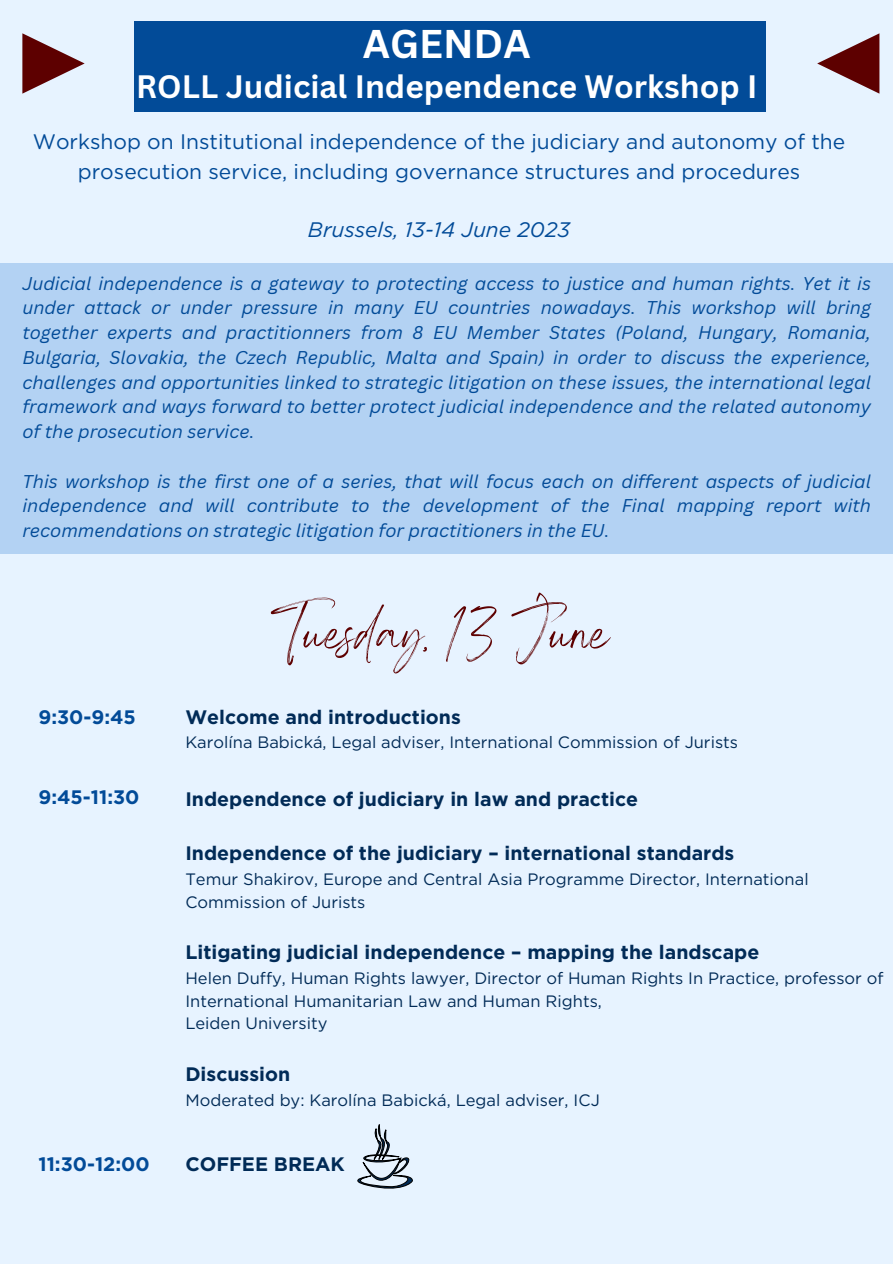
<style>
.page{position:relative;width:893px;height:1264px;background:#fff}
.page>*{position:absolute;margin:0;border:0;box-sizing:border-box;transform-origin:0 0}
.t1{font:72.3px "Angella White";color:#5d0000}
.t2{font:700 39px "Canva Sans";color:#fff}
.t3{font:700 31.5px "Canva Sans";color:#fff}
.t4{font:21px/29.2px "Gotham";color:#024b98;text-align:center}
.t5{font:italic 21px "Gotham";color:#024b98}
.t6{font:700 19.5px "Gotham";color:#012b57}
.t7{font:700 19.5px "Gotham";color:#024b98}
.t8{font:italic 18px/24.8px "Canva Sans";color:#024b98;text-align:justify}
.t9{font:16.5px/22.5px "Gotham";color:#012b57}
</style>
<div class="page">
<div style="left:0;top:0;width:892px;height:1263px;background:#e7f3ff"></div>
<div style="left:0;top:263px;width:892px;height:290px;background:#b3d2f3"></div>
<div style="left:134px;top:21px;width:632px;height:91px;background:#024b98"></div>
<svg style="left:22px;top:33px;width:63px;height:61px"></svg>
<svg style="left:817px;top:33px;width:62px;height:61px"></svg>
<svg style="left:357px;top:1124px;width:56px;height:65px"></svg>
<p class="t2" style="left:363px;top:16px;width:169px">AGENDA</p>
<p class="t3" style="left:136px;top:65px;width:623px">ROLL Judicial Independence Workshop I</p>
<h2 class="t4" style="left:33px;top:127px;width:813px">Workshop on Institutional independence of the judiciary and autonomy of the prosecution service, including governance structures and procedures</h2>
<h5 class="t5" style="left:308px;top:217px;width:264px">Brussels, 13-14 June 2023</h5>
<h5 class="t8" style="left:22px;top:270px;width:850px">Judicial independence is a gateway to protecting access to justice and human rights. Yet it is under attack or under pressure in many EU countries nowadays. This workshop will bring together experts and practitionners from 8 EU Member States (Poland, Hungary, Romania, Bulgaria, Slovakia, the Czech Republic, Malta and Spain) in order to discuss the experience, challenges and opportunities linked to strategic litigation on these issues, the international legal framework and ways forward to better protect judicial independence and the related autonomy of the prosecution service.</h5>
<p class="t8" style="left:22px;top:468px;width:850px">This workshop is the first one of a series, that will focus each on different aspects of judicial independence and will contribute to the development of the Final mapping report with recommendations on strategic litigation for practitioners in the EU.</p>
<p class="t7" style="left:39px;top:705px;width:99px">9:30-9:45</p>
<p class="t7" style="left:39px;top:785px;width:102px">9:45-11:30</p>
<h1 class="t1" style="left:271px;top:587px;width:341px">Tuesday, 13 June</h1>
<h4 class="t6" style="left:185px;top:705px;width:277px">Welcome and introductions</h4>
<p class="t9" style="left:185px;top:731px;width:554px">Karolína Babická, Legal adviser, International Commission of Jurists</p>
<p class="t6" style="left:185px;top:787px;width:454px">Independence of judiciary in law and practice</p>
<h4 class="t6" style="left:185px;top:841px;width:550px">Independence of the judiciary – international standards</h4>
<h4 class="t9" style="left:185px;top:868px;width:624px">Temur Shakirov, Europe and Central Asia Programme Director, International<br>Commission of Jurists</h4>
<h4 class="t6" style="left:185px;top:940px;width:575px">Litigating judicial independence – mapping the landscape</h4>
<p class="t9" style="left:185px;top:967px;width:699px">Helen Duffy, Human Rights lawyer, Director of Human Rights In Practice, professor of<br>International Humanitarian Law and Human Rights,</p>
<p class="t9" style="left:185px;top:1012px;width:144px">Leiden University</p>
<p class="t6" style="left:185px;top:1062px;width:106px">Discussion</p>
<p class="t9" style="left:185px;top:1088px;width:416px">Moderated by: Karolína Babická, Legal adviser, ICJ</p>
<p class="t7" style="left:39px;top:1152px;width:113px">11:30-12:00</p>
<p class="t6" style="left:185px;top:1152px;width:161px">COFFEE BREAK</p>
</div>
